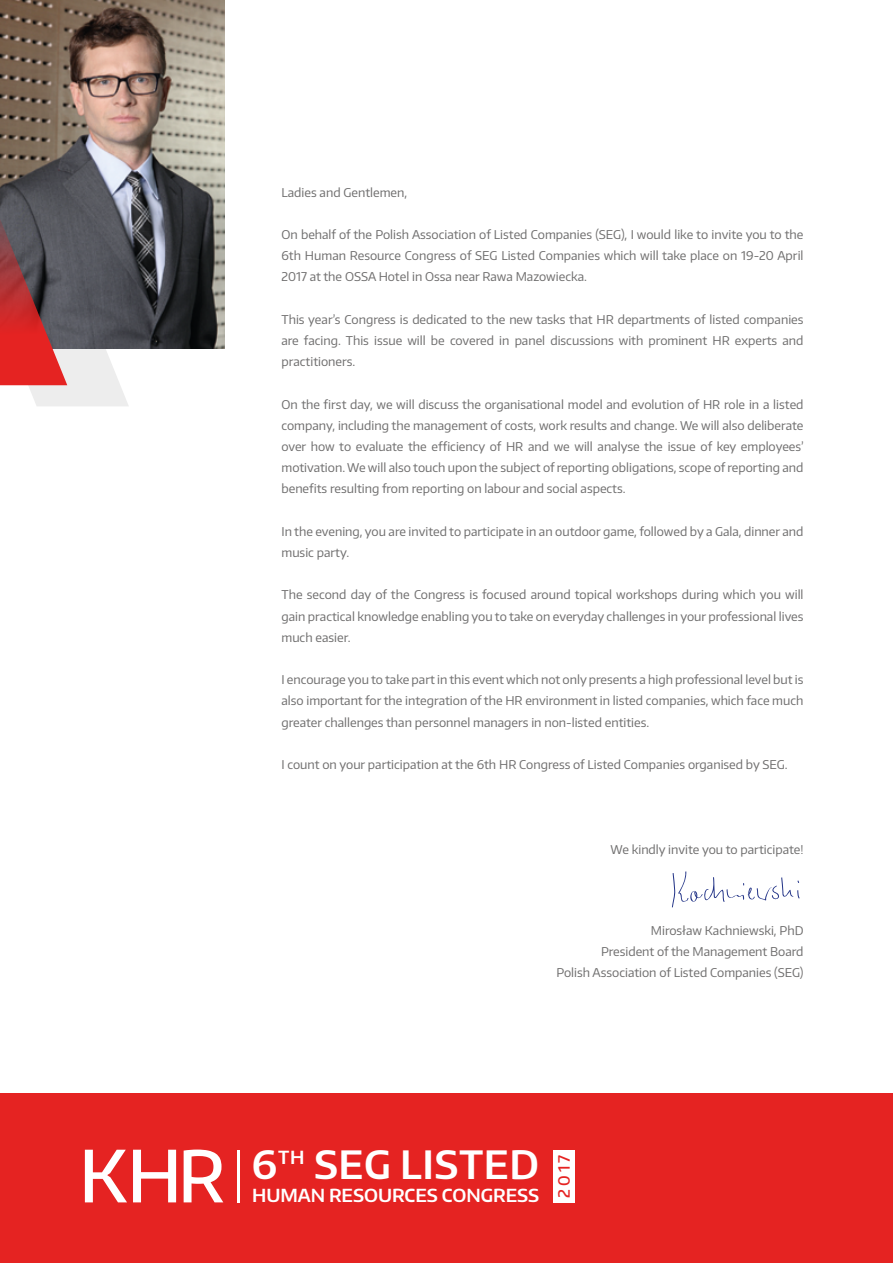
<style>
.page{position:relative;width:893px;height:1263px;background:#fff}
.page>*{position:absolute;margin:0;border:0;box-sizing:border-box;transform-origin:0 0}
.t1{font:500 71.25px "Encode Sans";color:#fff}
.t2{font:600 39px "Encode Sans";letter-spacing:.01em;color:#fff}
.t3{font:600 18px "Encode Sans";color:#fff}
.t4{font:500 15.6px "Encode Sans";color:#e52322}
.t5{font:12.15px/21.1px "Encode Sans";color:#706f6f;text-align:justify}
.s1{font-size:70.5px}
</style>
<div class="page">
<img style="left:0;top:0;width:225px;height:349px">
<div style="left:0;top:1093px;width:893px;height:170px;background:#e52322"></div>
<svg style="left:0;top:168px;width:129px;height:238px;background:#886a6f"></svg>
<hr style="left:237px;top:1150px;width:3px;height:52px;background:#fff">
<div style="left:553px;top:1150px;width:22px;height:52px;background:#fff"></div>
<svg style="left:672px;top:871px;width:128px;height:37px"></svg>
<p class="t5" style="left:281px;top:181px;width:127px">Ladies and Gentlemen,</p>
<p class="t5" style="left:281px;top:224px;width:524px">On behalf of the Polish Association of Listed Companies (SEG), I would like to invite you to the 6th Human Resource Congress of SEG Listed Companies which will take place on 19-20 April 2017 at the OSSA Hotel in Ossa near Rawa Mazowiecka.</p>
<p class="t5" style="left:281px;top:308px;width:524px">This year’s Congress is dedicated to the new tasks that HR departments of listed companies are facing. This issue will be covered in panel discussions with prominent HR experts and practitioners.</p>
<p class="t5" style="left:281px;top:393px;width:524px">On the first day, we will discuss the organisational model and evolution of HR role in a listed company, including the management of costs, work results and change. We will also deliberate over how to evaluate the efficiency of HR and we will analyse the issue of key employees’ motivation. We will also touch upon the subject of reporting obligations, scope of reporting and benefits resulting from reporting on labour and social aspects.</p>
<p class="t5" style="left:281px;top:520px;width:524px">In the evening, you are invited to participate in an outdoor game, followed by a Gala, dinner and music party.</p>
<p class="t5" style="left:281px;top:584px;width:524px">The second day of the Congress is focused around topical workshops during which you will gain practical knowledge enabling you to take on everyday challenges in your professional lives much easier.</p>
<p class="t5" style="left:281px;top:669px;width:524px">I encourage you to take part in this event which not only presents a high professional level but is also important for the integration of the HR environment in listed companies, which face much greater challenges than personnel managers in non-listed entities.</p>
<p class="t5" style="left:281px;top:754px;width:508px">I count on your participation at the 6th HR Congress of Listed Companies organised by SEG.</p>
<p class="t5" style="left:610px;top:839px;width:195px">We kindly invite you to participate!</p>
<p class="t5" style="left:556px;top:919px;width:249px;text-align:right">Mirosław Kachniewski, PhD<br>President of the Management Board<br>Polish Association of Listed Companies (SEG)</p>
<h1 class="t1" style="left:79px;top:1129px;width:147px">KH<span class="s1">R</span></h1>
<h2 class="t2" style="left:252px;top:1139px;width:289px">6<sup>TH</sup> SEG LISTED</h2>
<p class="t4" style="left:554px;top:1197px;width:44px;rotate:-90deg">2017</p>
<h3 class="t3" style="left:252px;top:1183px;width:289px">HUMAN RESOURCES CONGRESS</h3>
</div>
